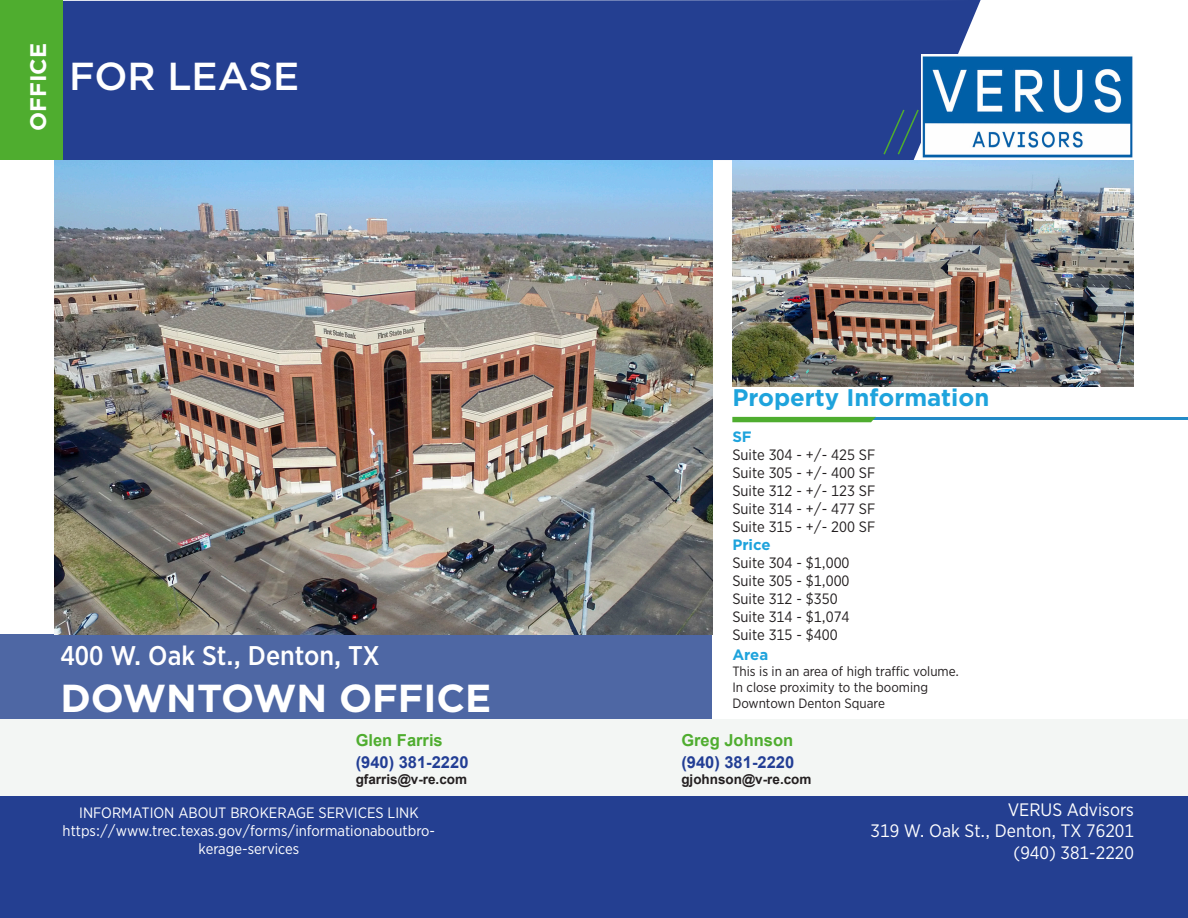
<style>
.page{position:relative;width:1188px;height:918px;background:#fff}
.page>*{position:absolute;margin:0;border:0;box-sizing:border-box;transform-origin:0 0}
.t1{font:700 39px "Gotham C1 Head";color:#fff}
.t2{font:39px "Gotham C1 Head";color:#fff}
.t3{font:700 27px "Gotham C2 Text";color:#fff}
.t4{font:700 24px "Gotham C1 Head";color:#1ea3dc}
.t5{font:700 22.5px "Gotham C1 Head";color:#fff}
.t6{font:18px "Gotham C2 Text";color:#fff}
.t7{font:700 16.5px "Arial";color:#223e95}
.t8{font:700 16.5px "Arial";color:#4fad2f}
.t9{font:15px "Gotham C2 Text";color:#231f20}
.t10{font:15px/18px "Gotham C2 Text";color:#fff;text-align:center}
.t11{font:700 15px "Gotham C1 Head";color:#1ea3dc}
.t12{font:13.5px "Gotham C2 Text";color:#231f20}
.t13{font:700 13.5px "Arial";color:#231f20}
</style>
<div class="page">
<div style="left:63px;top:0;width:918px;height:160px;background:#243f91"></div>
<svg style="left:882px;top:108px;width:38px;height:48px;background:#2a4a8a"></svg>
<div style="left:0;top:0;width:63px;height:160px;background:#4fad2f"></div>
<div style="left:0;top:796px;width:1188px;height:122px;background:#243f91"></div>
<div style="left:0;top:719px;width:1188px;height:77px;background:#f3f6f4"></div>
<div style="left:0;top:634px;width:712px;height:85px;background:#4e67a4"></div>
<hr style="left:772px;top:417px;width:416px;height:3px;background:#238bc7">
<svg style="left:732px;top:417px;width:144px;height:5px"></svg>
<img style="left:54px;top:160px;width:658px;height:474px">
<img style="left:732px;top:160px;width:402px;height:227px">
<img style="left:922px;top:54px;width:211px;height:105px">
<p class="t5" style="left:23px;top:131px;width:89px;rotate:-90deg">OFFICE</p>
<p class="t2" style="left:69px;top:50px;width:232px">FOR LEASE</p>
<p class="t3" style="left:60px;top:639px;width:321px">400 W. Oak St., Denton, TX</p>
<p class="t1" style="left:60px;top:672px;width:432px">DOWNTOWN OFFICE</p>
<p class="t8" style="left:356px;top:729px;width:89px">Glen Farris</p>
<p class="t7" style="left:356px;top:751px;width:114px">(940) 381-2220</p>
<p class="t13" style="left:356px;top:770px;width:113px">gfarris@v-re.com</p>
<p class="t10" style="left:79px;top:804px;width:341px">INFORMATION ABOUT BROKERAGE SERVICES LINK</p>
<p class="t10" style="left:63px;top:822px;width:374px">https://www.trec.texas.gov/forms/informationaboutbro&shy;kerage-services</p>
<p class="t4" style="left:732px;top:381px;width:259px">Property Information</p>
<p class="t11" style="left:732px;top:427px;width:21px">SF</p>
<p class="t9" style="left:732px;top:445px;width:145px">Suite 304 - +/- 425 SF</p>
<p class="t9" style="left:732px;top:463px;width:145px">Suite 305 - +/- 400 SF</p>
<p class="t9" style="left:732px;top:481px;width:145px">Suite 312 - +/- 123 SF</p>
<p class="t9" style="left:732px;top:499px;width:145px">Suite 314 - +/- 477 SF</p>
<p class="t9" style="left:732px;top:517px;width:145px">Suite 315 - +/- 200 SF</p>
<p class="t11" style="left:732px;top:535px;width:40px">Price</p>
<p class="t9" style="left:732px;top:553px;width:119px">Suite 304 - $1,000</p>
<p class="t9" style="left:732px;top:571px;width:119px">Suite 305 - $1,000</p>
<p class="t9" style="left:732px;top:589px;width:107px">Suite 312 - $350</p>
<p class="t9" style="left:732px;top:607px;width:119px">Suite 314 - $1,074</p>
<p class="t9" style="left:732px;top:625px;width:107px">Suite 315 - $400</p>
<p class="t11" style="left:732px;top:644px;width:37px">Area</p>
<p class="t12" style="left:732px;top:663px;width:228px">This is in an area of high traffic volume.</p>
<p class="t12" style="left:732px;top:679px;width:197px">In close proximity to the booming</p>
<p class="t12" style="left:732px;top:695px;width:154px">Downtown Denton Square</p>
<p class="t8" style="left:681px;top:729px;width:113px">Greg Johnson</p>
<p class="t7" style="left:681px;top:751px;width:114px">(940) 381-2220</p>
<p class="t13" style="left:681px;top:770px;width:132px">gjohnson@v-re.com</p>
<p class="t6" style="left:1008px;top:798px;width:128px">VERUS Advisors</p>
<p class="t6" style="left:871px;top:820px;width:265px">319 W. Oak St., Denton, TX 76201</p>
<p class="t6" style="left:1014px;top:842px;width:122px">(940) 381-2220</p>
</div>
